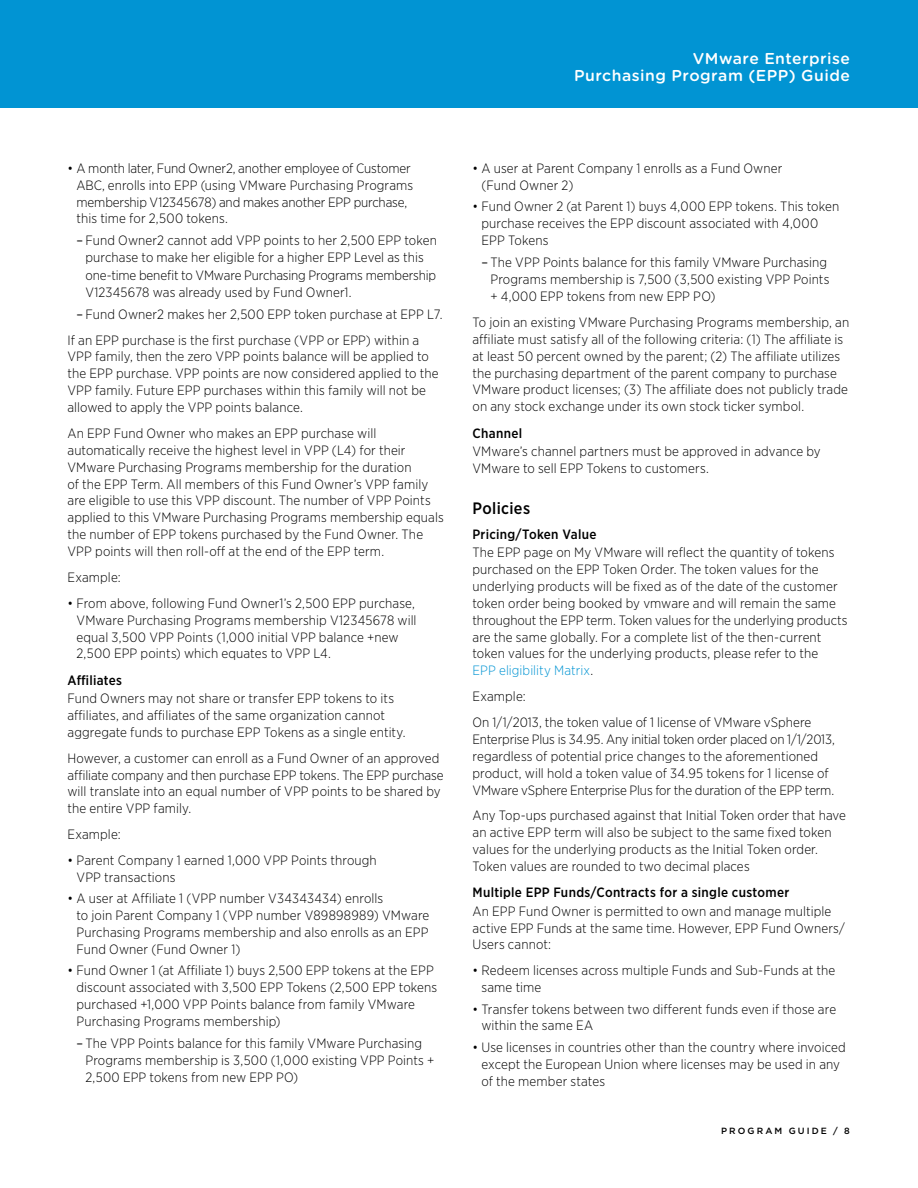
<style>
.page{position:relative;width:918px;height:1188px;background:#fff}
.page>*{position:absolute;margin:0;border:0;box-sizing:border-box;transform-origin:0 0}
.t1{font:500 16.5px "Gotham Narrow";letter-spacing:.02em;color:#000}
.t2{font:500 15.75px/17.2px "Gotham Rounded";letter-spacing:.03em;color:#fff;text-align:right}
.t3{font:300 13.5px/16.8px "Gotham Narrow";letter-spacing:.005em;color:#000}
.t4{font:500 13.5px "Gotham Narrow";letter-spacing:.02em;color:#000}
.t5{font:500 9px "Gotham";letter-spacing:.235em;color:#000}
.s1{font-weight:400}
.s2{color:#0194d3}
</style>
<div class="page">
<div style="left:0;top:0;width:918px;height:108px;background:#0194d3"></div>
<p class="t2" style="left:574px;top:49px;width:277px">VMware Enterprise<br>Purchasing Program (EPP) Guide</p>
<p class="t3" style="left:77px;top:159px;width:338px;text-indent:-9px">• A month later, Fund Owner2, another employee of Customer ABC, enrolls into EPP (using VMware Purchasing Programs membership V12345678) and makes another EPP purchase, this time for 2,500 tokens.</p>
<p class="t3" style="left:86px;top:231px;width:353px;line-height:17.2px;text-indent:-9px"><span class="s1">–</span> Fund Owner2 cannot add VPP points to her 2,500 EPP token purchase to make her eligible for a higher EPP Level as this one-time benefit to VMware Purchasing Programs membership V12345678 was already used by Fund Owner1.</p>
<p class="t3" style="left:68px;top:301px;width:377px;line-height:26px;text-indent:9px"><span class="s1">–</span> Fund Owner2 makes her 2,500 EPP token purchase at EPP L7.<br>If an EPP purchase is the first purchase (VPP or EPP) within a</p>
<p class="t3" style="left:68px;top:348px;width:373px">VPP family, then the zero VPP points balance will be applied to the EPP purchase. VPP points are now considered applied to the VPP family. Future EPP purchases within this family will not be allowed to apply the VPP points balance.</p>
<p class="t3" style="left:68px;top:424px;width:378px">An EPP Fund Owner who makes an EPP purchase will automatically receive the highest level in VPP (L4) for their VMware Purchasing Programs membership for the duration<br>of the EPP Term. All members of this Fund Owner’s VPP family are eligible to use this VPP discount. The number of VPP Points applied to this VMware Purchasing Programs membership equals the number of EPP tokens purchased by the Fund Owner. The VPP points will then roll-off at the end of the EPP term.</p>
<p class="t3" style="left:68px;top:568px;width:55px">Example:</p>
<p class="t3" style="left:77px;top:594px;width:342px;text-indent:-9px">• From above, following Fund Owner1’s 2,500 EPP purchase, VMware Purchasing Programs membership V12345678 will equal 3,500 VPP Points (1,000 initial VPP balance +new 2,500 EPP points) which equates to VPP L4.</p>
<p class="t4" style="left:68px;top:671px;width:56px">Affiliates</p>
<p class="t3" style="left:68px;top:690px;width:340px">Fund Owners may not share or transfer EPP tokens to its affiliates, and affiliates of the same organization cannot aggregate funds to purchase EPP Tokens as a single entity.</p>
<p class="t3" style="left:68px;top:749px;width:378px">However, a customer can enroll as a Fund Owner of an approved affiliate company and then purchase EPP tokens. The EPP purchase will translate into an equal number of VPP points to be shared by the entire VPP family.</p>
<p class="t3" style="left:68px;top:826px;width:55px">Example:</p>
<p class="t3" style="left:77px;top:852px;width:302px;text-indent:-9px">• Parent Company 1 earned 1,000 VPP Points through<br>VPP transactions</p>
<p class="t3" style="left:77px;top:890px;width:354px;text-indent:-9px">• A user at Affiliate 1 (VPP number V34343434) enrolls<br>to join Parent Company 1 (VPP number V89898989) VMware Purchasing Programs membership and also enrolls as an EPP Fund Owner (Fund Owner 1)</p>
<p class="t3" style="left:77px;top:962px;width:362px;text-indent:-9px">• Fund Owner 1 (at Affiliate 1) buys 2,500 EPP tokens at the EPP discount associated with 3,500 EPP Tokens (2,500 EPP tokens purchased +1,000 VPP Points balance from family VMware Purchasing Programs membership)</p>
<p class="t3" style="left:86px;top:1034px;width:350px;line-height:17.2px;text-indent:-9px"><span class="s1">–</span> The VPP Points balance for this family VMware Purchasing<br>Programs membership is 3,500 (1,000 existing VPP Points +<br>2,500 EPP tokens from new EPP PO)</p>
<p class="t3" style="left:482px;top:159px;width:302px;text-indent:-9px">• A user at Parent Company 1 enrolls as a Fund Owner (Fund Owner 2)</p>
<p class="t3" style="left:482px;top:198px;width:359px;text-indent:-9px">• Fund Owner 2 (at Parent 1) buys 4,000 EPP tokens. This token purchase receives the EPP discount associated with 4,000<br>EPP Tokens</p>
<p class="t3" style="left:491px;top:253px;width:341px;line-height:17.2px;text-indent:-9px"><span class="s1">–</span> The VPP Points balance for this family VMware Purchasing<br>Programs membership is 7,500 (3,500 existing VPP Points + 4,000 EPP tokens from new EPP PO)</p>
<p class="t3" style="left:473px;top:313px;width:378px">To join an existing VMware Purchasing Programs membership, an affiliate must satisfy all of the following criteria: (1) The affiliate is at least 50 percent owned by the parent; (2) The affiliate utilizes the purchasing department of the parent company to purchase VMware product licenses; (3) The affiliate does not publicly trade on any stock exchange under its own stock ticker symbol.</p>
<p class="t4" style="left:473px;top:424px;width:51px">Channel</p>
<p class="t3" style="left:473px;top:442px;width:350px">VMware’s channel partners must be approved in advance by<br>VMware to sell EPP Tokens to customers.</p>
<p class="t1" style="left:472px;top:498px;width:59px">Policies</p>
<p class="t4" style="left:472px;top:526px;width:126px">Pricing/Token Value</p>
<p class="t3" style="left:472px;top:544px;width:377px">The EPP page on My VMware will reflect the quantity of tokens purchased on the EPP Token Order. The token values for the underlying products will be fixed as of the date of the customer token order being booked by vmware and will remain the same throughout the EPP term. Token values for the underlying products are the same globally. For a complete list of the then-current token values for the underlying products, please refer to the<br><span class="s2">EPP eligibility Matrix</span>.</p>
<p class="t3" style="left:472px;top:683px;width:340px;line-height:26px">Example:<br>On 1/1/2013, the token value of 1 license of VMware vSphere</p>
<p class="t3" style="left:472px;top:730px;width:364px">Enterprise Plus is 34.95. Any initial token order placed on 1/1/2013, regardless of potential price changes to the aforementioned product, will hold a token value of 34.95 tokens for 1 license of VMware vSphere Enterprise Plus for the duration of the EPP term.</p>
<p class="t3" style="left:472px;top:807px;width:375px">Any Top-ups purchased against that Initial Token order that have an active EPP term will also be subject to the same fixed token values for the underlying products as the Initial Token order.<br>Token values are rounded to two decimal places</p>
<p class="t4" style="left:472px;top:884px;width:318px">Multiple EPP Funds/Contracts for a single customer</p>
<p class="t3" style="left:472px;top:902px;width:374px">An EPP Fund Owner is permitted to own and manage multiple active EPP Funds at the same time. However, EPP Fund Owners/<br>Users cannot:</p>
<p class="t3" style="left:482px;top:962px;width:355px;text-indent:-9px">• Redeem licenses across multiple Funds and Sub-Funds at the same time</p>
<p class="t3" style="left:482px;top:1000px;width:356px;text-indent:-9px">• Transfer tokens between two different funds even if those are within the same EA</p>
<p class="t3" style="left:482px;top:1038px;width:366px;text-indent:-9px">• Use licenses in countries other than the country where invoiced except the European Union where licenses may be used in any of the member states</p>
<p class="t5" style="left:721px;top:1125px;width:130px">PROGRAM G UIDE / 8</p>
</div>
